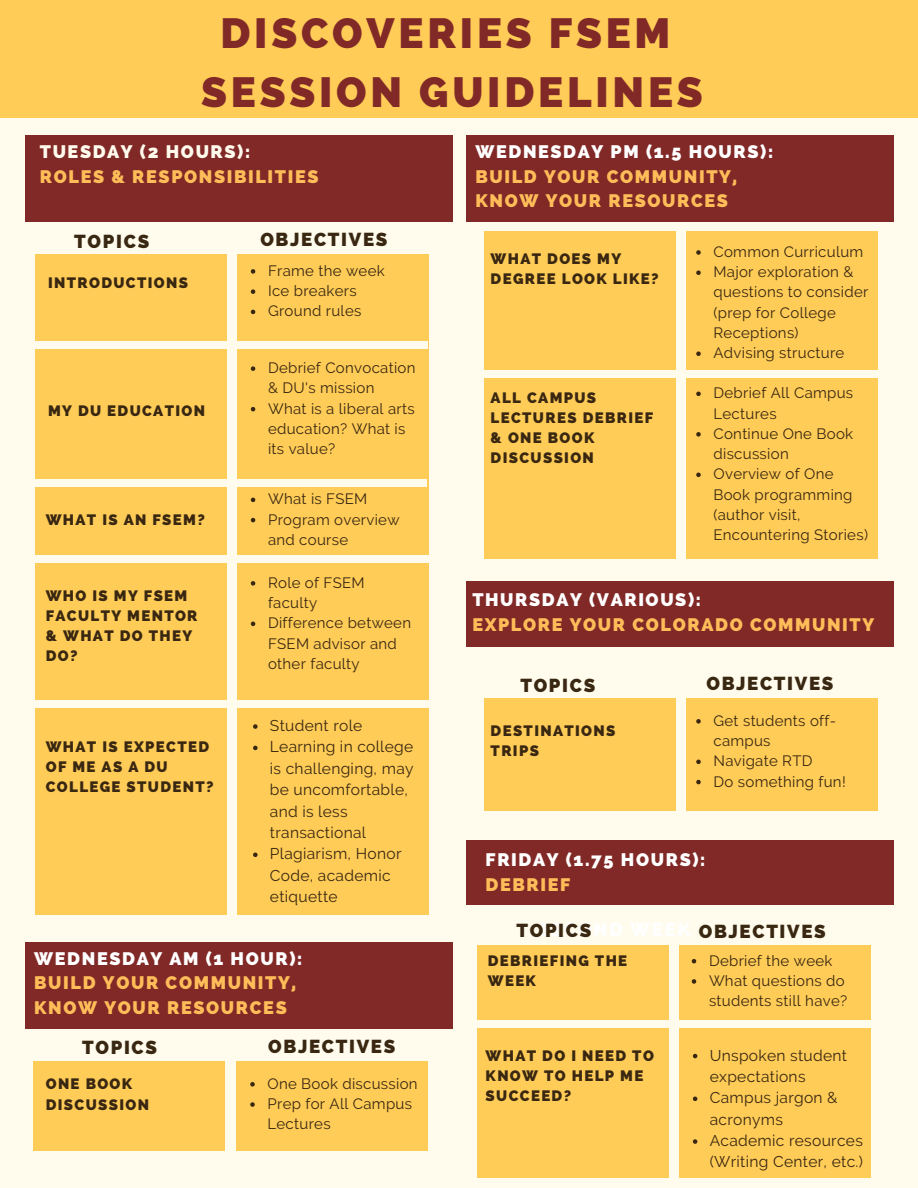
<style>
.page{position:relative;width:918px;height:1188px;background:#fffced}
.page>*{position:absolute;margin:0;border:0;box-sizing:border-box;transform-origin:0 0}
.t1{font:800 42px/58.5px "Raleway";letter-spacing:.09em;color:#812927;text-align:center}
.t2{font:800 18.75px "Raleway";letter-spacing:.09em;color:#392711}
.t3{font:800 18px/24.8px "Raleway";letter-spacing:.09em;color:#ffbd59}
.t4{font:800 18px "Raleway";letter-spacing:.09em;color:#fff}
.t5{font:800 18px "Raleway";letter-spacing:.09em;color:#fffced}
.t6{font:15.6px/21.3px "Raleway";letter-spacing:.02em;color:#392711}
.t7{font:15px/20.2px "Raleway";letter-spacing:.02em;color:#392711}
.t8{font:800 15px/20.2px "Raleway";letter-spacing:.09em;color:#392711}
</style>
<div class="page">
<div style="left:0;top:0;width:918px;height:117px;background:#ffcc58"></div>
<div style="left:25px;top:135px;width:427px;height:87px;background:#812927"></div>
<div style="left:25px;top:942px;width:427px;height:87px;background:#812927"></div>
<div style="left:466px;top:841px;width:427px;height:64px;background:#812927"></div>
<div style="left:35px;top:254px;width:191px;height:661px;background:#ffcc58"></div>
<div style="left:237px;top:254px;width:192px;height:661px;background:#ffcc58"></div>
<svg style="left:251px;top:269px;width:4px;height:5px"></svg>
<svg style="left:251px;top:289px;width:4px;height:5px"></svg>
<svg style="left:251px;top:310px;width:4px;height:4px"></svg>
<svg style="left:251px;top:366px;width:4px;height:5px"></svg>
<svg style="left:251px;top:407px;width:4px;height:4px"></svg>
<svg style="left:251px;top:581px;width:4px;height:5px"></svg>
<svg style="left:251px;top:622px;width:4px;height:4px"></svg>
<svg style="left:251px;top:498px;width:4px;height:4px"></svg>
<svg style="left:251px;top:518px;width:4px;height:4px"></svg>
<svg style="left:253px;top:724px;width:5px;height:5px"></svg>
<svg style="left:253px;top:746px;width:5px;height:4px"></svg>
<svg style="left:253px;top:853px;width:5px;height:4px"></svg>
<div style="left:34px;top:342px;width:394px;height:7px;background:#fffced"></div>
<div style="left:33px;top:479px;width:394px;height:7px;background:#fffced"></div>
<div style="left:36px;top:555px;width:393px;height:7px;background:#fffced"></div>
<div style="left:36px;top:701px;width:393px;height:7px;background:#fffced"></div>
<div style="left:33px;top:1061px;width:192px;height:90px;background:#ffcc58"></div>
<div style="left:236px;top:1061px;width:191px;height:90px;background:#ffcc58"></div>
<div style="left:484px;top:231px;width:191px;height:327px;background:#ffcc58"></div>
<div style="left:687px;top:231px;width:191px;height:327px;background:#ffcc58"></div>
<svg style="left:696px;top:392px;width:5px;height:4px"></svg>
<svg style="left:696px;top:432px;width:5px;height:5px"></svg>
<svg style="left:696px;top:473px;width:5px;height:4px"></svg>
<div style="left:484px;top:371px;width:397px;height:7px;background:#fffced"></div>
<div style="left:466px;top:135px;width:427px;height:87px;background:#812927"></div>
<div style="left:477px;top:945px;width:191px;height:74px;background:#ffcc58"></div>
<div style="left:680px;top:945px;width:191px;height:74px;background:#ffcc58"></div>
<svg style="left:692px;top:959px;width:4px;height:4px"></svg>
<svg style="left:692px;top:979px;width:4px;height:5px"></svg>
<div style="left:477px;top:1029px;width:191px;height:149px;background:#ffcc58"></div>
<div style="left:680px;top:1029px;width:191px;height:149px;background:#ffcc58"></div>
<svg style="left:693px;top:1054px;width:4px;height:4px"></svg>
<svg style="left:693px;top:1097px;width:4px;height:4px"></svg>
<svg style="left:693px;top:1139px;width:4px;height:5px"></svg>
<svg style="left:250px;top:1082px;width:5px;height:5px"></svg>
<svg style="left:250px;top:1102px;width:5px;height:5px"></svg>
<svg style="left:696px;top:250px;width:5px;height:5px"></svg>
<svg style="left:696px;top:270px;width:5px;height:5px"></svg>
<svg style="left:696px;top:351px;width:5px;height:5px"></svg>
<div style="left:466px;top:582px;width:427px;height:65px;background:#812927"></div>
<div style="left:484px;top:699px;width:191px;height:112px;background:#ffcc58"></div>
<div style="left:687px;top:699px;width:191px;height:112px;background:#ffcc58"></div>
<svg style="left:696px;top:719px;width:5px;height:5px"></svg>
<svg style="left:696px;top:760px;width:5px;height:4px"></svg>
<svg style="left:696px;top:780px;width:5px;height:4px"></svg>
<h1 class="t1" style="left:201px;top:4px;width:503px">DISCOVERIES FSEM<br>SESSION GUIDELINES</h1>
<p class="t5" style="left:40px;top:141px;width:212px">TUESDAY (2 HOURS):</p>
<p class="t3" style="left:40px;top:164px;width:280px">ROLES &amp; RESPONSIBILITIES</p>
<p class="t2" style="left:74px;top:230px;width:76px">TOPICS</p>
<p class="t8" style="left:48px;top:272px;width:142px">INTRODUCTIONS</p>
<p class="t8" style="left:48px;top:401px;width:159px">MY DU EDUCATION</p>
<p class="t8" style="left:46px;top:509px;width:161px">WHAT IS AN FSEM?</p>
<p class="t8" style="left:46px;top:585px;width:153px">WHO IS MY FSEM<br>FACULTY MENTOR &amp; WHAT DO THEY<br>DO?</p>
<p class="t8" style="left:46px;top:737px;width:169px">WHAT IS EXPECTED<br>OF ME AS A DU<br>COLLEGE STUDENT?</p>
<p class="t2" style="left:260px;top:228px;width:129px">OBJECTIVES</p>
<p class="t7" style="left:268px;top:260px;width:118px">Frame the week<br>Ice breakers<br>Ground rules</p>
<p class="t7" style="left:268px;top:358px;width:149px">Debrief Convocation &amp; DU's mission<br>What is a liberal arts education? What is its value?</p>
<p class="t7" style="left:268px;top:489px;width:133px">What is FSEM<br>Program overview and course</p>
<p class="t7" style="left:268px;top:572px;width:145px">Role of FSEM faculty<br>Difference between<br>FSEM advisor and other faculty</p>
<p class="t6" style="left:270px;top:715px;width:145px">Student role<br>Learning in college is challenging, may be uncomfortable, and is less transactional<br>Plagiarism, Honor<br>Code, academic etiquette</p>
<p class="t4" style="left:34px;top:948px;width:269px">WEDNESDAY AM (1 HOUR):</p>
<p class="t3" style="left:34px;top:971px;width:263px">BUILD YOUR COMMUNITY,<br>KNOW YOUR RESOURCES</p>
<p class="t2" style="left:82px;top:1037px;width:76px">TOPICS</p>
<p class="t2" style="left:268px;top:1035px;width:129px">OBJECTIVES</p>
<p class="t8" style="left:46px;top:1074px;width:105px">ONE BOOK<br>DISCUSSION</p>
<p class="t7" style="left:268px;top:1073px;width:152px">One Book discussion<br>Prep for All Campus<br>Lectures</p>
<p class="t4" style="left:475px;top:141px;width:299px">WEDNESDAY PM (1.5 HOURS):</p>
<p class="t3" style="left:475px;top:164px;width:263px">BUILD YOUR COMMUNITY,<br>KNOW YOUR RESOURCES</p>
<p class="t8" style="left:491px;top:248px;width:170px">WHAT DOES MY<br>DEGREE LOOK LIKE?</p>
<p class="t8" style="left:491px;top:387px;width:164px">ALL CAMPUS<br>LECTURES DEBRIEF &amp; ONE BOOK<br>DISCUSSION</p>
<p class="t7" style="left:713px;top:242px;width:156px">Common Curriculum<br>Major exploration &amp; questions to consider (prep for College<br>Receptions)<br>Advising structure</p>
<p class="t7" style="left:713px;top:383px;width:156px">Debrief All Campus<br>Lectures<br>Continue One Book discussion<br>Overview of One<br>Book programming (author visit,<br>Encountering Stories)</p>
<p class="t4" style="left:472px;top:589px;width:230px">THURSDAY (VARIOUS):</p>
<p class="t3" style="left:472px;top:612px;width:403px">EXPLORE YOUR COLORADO COMMUNITY</p>
<p class="t2" style="left:520px;top:674px;width:76px">TOPICS</p>
<p class="t2" style="left:706px;top:672px;width:129px">OBJECTIVES</p>
<p class="t7" style="left:713px;top:710px;width:134px">Get students off&shy;campus<br>Navigate RTD<br>Do something fun!</p>
<p class="t8" style="left:491px;top:720px;width:126px">DESTINATIONS<br>TRIPS</p>
<p class="t4" style="left:486px;top:849px;width:221px">FRIDAY (1.75 HOURS):</p>
<p class="t3" style="left:486px;top:872px;width:86px">DEBRIEF</p>
<p class="t2" style="left:516px;top:920px;width:76px">TOPICS</p>
<p class="t2" style="left:699px;top:921px;width:129px">OBJECTIVES</p>
<p class="t7" style="left:709px;top:950px;width:140px">Debrief the week<br>What questions do students still have?</p>
<p class="t8" style="left:488px;top:950px;width:141px">DEBRIEFING THE<br>WEEK</p>
<p class="t8" style="left:486px;top:1045px;width:170px">WHAT DO I NEED TO<br>KNOW TO HELP ME<br>SUCCEED?</p>
<p class="t6" style="left:710px;top:1044px;width:155px">Unspoken student expectations<br>Campus jargon &amp; acronyms<br>Academic resources (Writing Center, etc.)</p>
</div>
